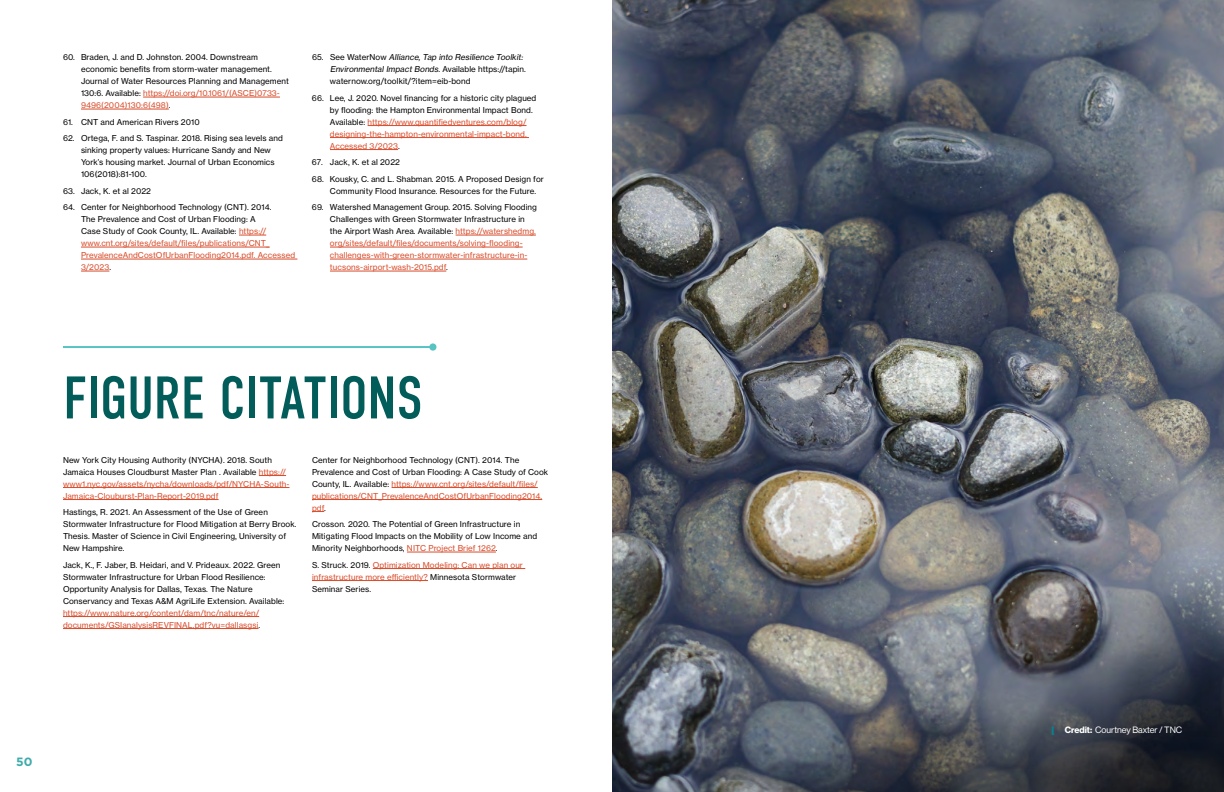
<style>
.page{position:relative;width:1224px;height:792px;background:#fff}
.page>*{position:absolute;margin:0;border:0;box-sizing:border-box;transform-origin:0 0}
.t1{font:60px "DIN Condensed";letter-spacing:-.005em;color:#015c5a}
.t2{font:700 12px "Gotham";color:#3fabaa}
.t3{font:9px "N Haas Grotesk DS Pro 55 Rg";color:#fff}
.t4{font:8px/12px "N Haas Grotesk TX Pro 55 Rg";letter-spacing:.01em;color:#000}
.t5{font:8px/12px "N Haas Grotesk TX Pro 55 Rg";letter-spacing:.01em;color:#d94c2b}
.s1{color:#d94c2b}
.s2{font-style:italic}
.s3{color:#000}
.s4{font-family:"N Haas Grotesk DS Pro 75 Bd"}
</style>
<div class="page">
<hr style="left:143px;top:97px;width:137px;height:1px;background:#d94c2b">
<hr style="left:81px;top:109px;width:88px;height:1px;background:#d94c2b">
<svg style="left:239px;top:235px;width:27px;height:1px"></svg>
<hr style="left:81px;top:247px;width:189px;height:1px;background:#d94c2b">
<hr style="left:81px;top:259px;width:216px;height:1px;background:#d94c2b">
<svg style="left:81px;top:271px;width:28px;height:1px"></svg>
<hr style="left:368px;top:125px;width:159px;height:1px;background:#d94c2b">
<hr style="left:330px;top:137px;width:199px;height:1px;background:#d94c2b">
<hr style="left:330px;top:149px;width:68px;height:1px;background:#d94c2b">
<hr style="left:456px;top:235px;width:80px;height:1px;background:#d94c2b">
<hr style="left:330px;top:247px;width:193px;height:1px;background:#d94c2b">
<hr style="left:330px;top:259px;width:197px;height:1px;background:#d94c2b">
<hr style="left:330px;top:271px;width:116px;height:1px;background:#d94c2b">
<svg style="left:259px;top:475px;width:27px;height:1px"></svg>
<hr style="left:63px;top:487px;width:227px;height:1px;background:#d94c2b">
<hr style="left:63px;top:499px;width:156px;height:1px;background:#d94c2b">
<hr style="left:63px;top:616px;width:196px;height:1px;background:#d94c2b">
<hr style="left:63px;top:628px;width:196px;height:1px;background:#d94c2b">
<hr style="left:392px;top:487px;width:146px;height:1px;background:#d94c2b">
<hr style="left:312px;top:499px;width:230px;height:1px;background:#d94c2b">
<svg style="left:312px;top:511px;width:12px;height:1px"></svg>
<hr style="left:407px;top:552px;width:89px;height:1px;background:#d94c2b">
<hr style="left:373px;top:568px;width:152px;height:1px;background:#d94c2b">
<hr style="left:312px;top:580px;width:116px;height:1px;background:#d94c2b">
<hr style="left:63px;top:346px;width:370px;height:2px;background:#58c3c3">
<div style="left:429px;top:343px;width:8px;height:8px;background:#58c3c3;border-radius:50%"></div>
<img style="left:612px;top:0;width:612px;height:489px">
<img style="left:612px;top:489px;width:612px;height:303px">
<svg style="left:1052px;top:726px;width:2px;height:9px"></svg>
<p class="t4" style="left:81px;top:51px;width:209px;text-indent:-18px">60. Braden, J. and D. Johnston. 2004. Downstream economic benefits from storm-water management.<br>Journal of Water Resources Planning and Management 130:6. Available: <span class="s1">https://doi.org/10.1061/(ASCE)0733- 9496(2004)130:6(498)</span>.</p>
<p class="t4" style="left:63px;top:116px;width:138px">61. CNT and American Rivers 2010</p>
<p class="t4" style="left:81px;top:132px;width:203px;text-indent:-18px">62. Ortega, F. and S. Taspinar. 2018. Rising sea levels and sinking property values: Hurricane Sandy and New York’s housing market. Journal of Urban Economics 106(2018):81-100.</p>
<p class="t4" style="left:63px;top:185px;width:90px">63. Jack, K. et al 2022</p>
<p class="t4" style="left:81px;top:201px;width:216px;text-indent:-18px">64. Center for Neighborhood Technology (CNT). 2014.<br>The Prevalence and Cost of Urban Flooding: A<br>Case Study of Cook County, IL. Available: <span class="s1">https:// www.cnt.org/sites/default/files/publications/CNT_ PrevalenceAndCostOfUrbanFlooding2014.pdf. Accessed 3/2023</span>.</p>
<p class="t4" style="left:330px;top:51px;width:197px;text-indent:-18px">6 5 . S e e Wa t e r N o w <span class="s2">Alliance, Tap into Resilience Toolkit:<br>Environmental Impact Bonds</span>. Ava i l a b l e h t t p s : //t a p i n . waternow.org/toolkit/?item=eib-bond</p>
<p class="t4" style="left:330px;top:92px;width:208px;text-indent:-18px">66. Lee, J. 2020. Novel financing for a historic city plagued by flooding: the Hampton Environmental Impact Bond.<br>Available: <span class="s1">https://www.quantifiedventures.com/blog/ designing-the-hampton-environmental-impact-bond.<br>Accessed 3/2023</span>.</p>
<p class="t4" style="left:312px;top:156px;width:90px">67. Jack, K. et al 2022</p>
<p class="t4" style="left:330px;top:173px;width:215px;text-indent:-18px">68. Kousky, C. and L. Shabman. 2015. A Proposed Design for<br>Community Flood Insurance. Resources for the Future.</p>
<p class="t5" style="left:330px;top:201px;width:209px;text-indent:-18px"><span class="s3">69. Watershed Management Group. 2015. Solving Flooding Challenges with Green Stormwater Infrastructure in the Airport Wash Area. Available:</span> https://watershedmg. org/sites/default/files/documents/solving-flooding&shy;challenges-with-green-stormwater-infrastructure-in&shy;tucsons-airport-wash-2015.pdf<span class="s3">.</span></p>
<h1 class="t1" style="left:63px;top:364px;width:361px">FIGURE CITATIONS</h1>
<p class="t5" style="left:63px;top:454px;width:228px"><span class="s3">New York City Housing Authority (NYCHA). 2018. South Jamaica Houses Cloudburst Master Plan . Available</span> https:// www1.nyc.gov/assets/nycha/downloads/pdf/NYCHA-South-Jamaica-Clouburst-Plan-Report-2019.pdf</p>
<p class="t4" style="left:63px;top:506px;width:235px">Hastings, R. 2021. An Assessment of the Use of Green Stormwater Infrastructure for Flood Mitigation at Berry Brook.<br>Thesis. Master of Science in Civil Engineering, University of New Hampshire.</p>
<p class="t4" style="left:63px;top:559px;width:223px">Jack, K., F. Jaber, B. Heidari, and V. Prideaux. 2022. Green Stormwater Infrastructure for Urban Flood Resilience:<br>Opportunity Analysis for Dallas, Texas. The Nature Conservancy and Texas A&amp;M AgriLife Extension. Available:</p>
<p class="t5" style="left:63px;top:607px;width:199px">https://www.nature.org/content/dam/tnc/nature/en/ documents/GSIanalysisREVFINAL.pdf?vu=dallasgsi<span class="s3">.</span></p>
<p class="t4" style="left:312px;top:454px;width:238px">Center for Neighborhood Technology (CNT). 2014. The Prevalence and Cost of Urban Flooding: A Case Study of Cook County, IL. Available: <span class="s1">https://www.cnt.org/sites/default/files/ publications/CNT_PrevalenceAndCostOfUrbanFlooding2014. pdf</span>.</p>
<p class="t4" style="left:312px;top:518px;width:227px">Crosson. 2020. The Potential of Green Infrastructure in<br>Mitigating Flood Impacts on the Mobility of Low Income and<br>Minority Neighborhoods, <span class="s1">NITC Project Brief 1262</span>.</p>
<p class="t5" style="left:312px;top:559px;width:212px"><span class="s3">S. Struck. 2019.</span> Optimization Modeling: Can we plan our infrastructure more efficiently? <span class="s3">Minnesota Stormwater<br>Seminar Series.</span></p>
<h2 class="t2" style="left:16px;top:753px;width:18px">50</h2>
<p class="t3" style="left:1065px;top:725px;width:119px"><span class="s4">Credit:</span> Courtney Baxter / TNC</p>
</div>
